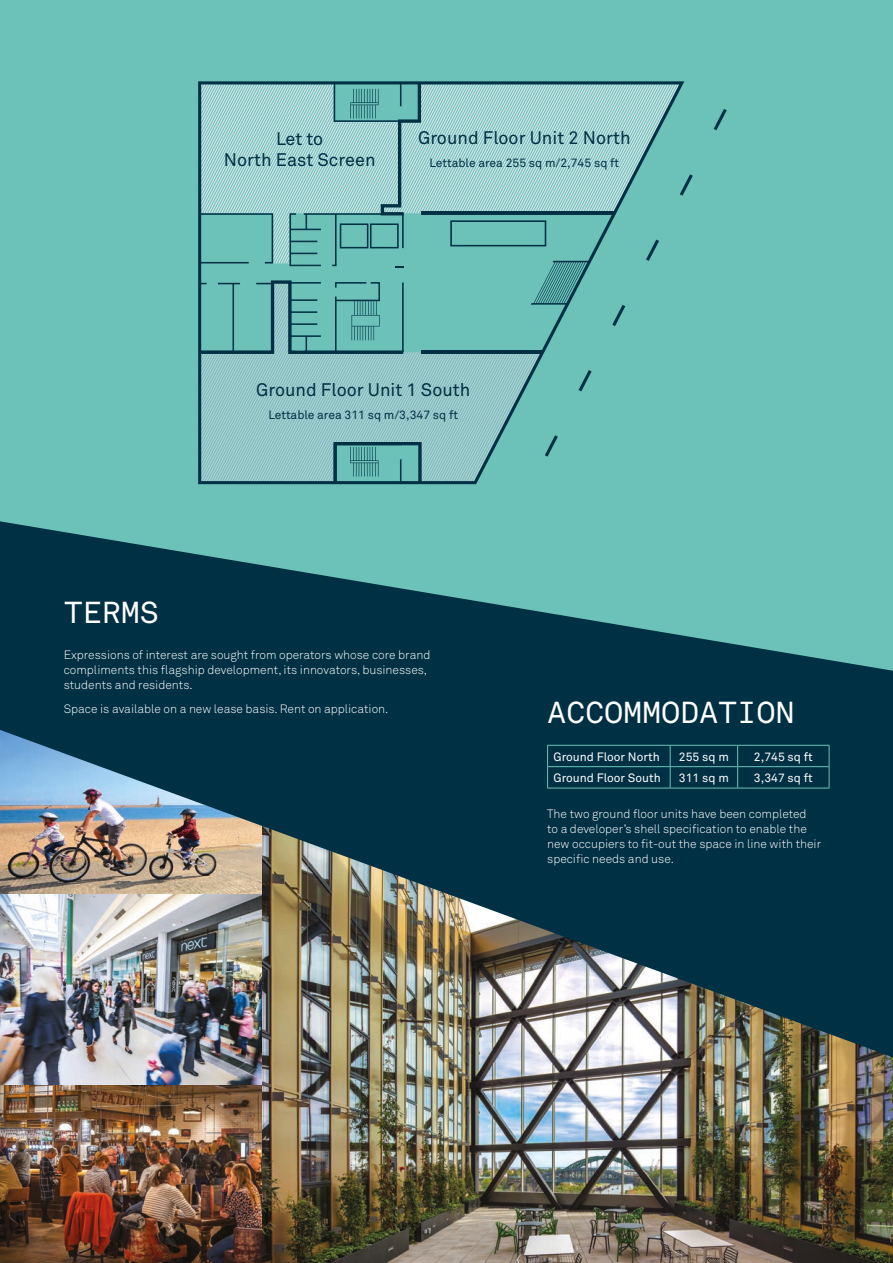
<style>
.page{position:relative;width:893px;height:1263px;background:#fff}
.page>*{position:absolute;margin:0;border:0;box-sizing:border-box;transform-origin:0 0}
.t1{font:30px "Akkurat Std Mono";letter-spacing:.015em;color:#fff}
.t2{font:18px/21.6px "Akkurat Std";color:#003044;text-align:center}
.t3{font:300 12px/15px "Akkurat";color:#fff}
.t4{font:12px "Akkurat Std";color:#fff}
.t5{font:12px "Akkurat Std";color:#003044}
</style>
<div class="page">
<div style="left:0;top:0;width:893px;height:692px;background:#6cc2b9"></div>
<img style="left:262px;top:1057px;width:631px;height:206px">
<img style="left:0;top:1057px;width:262px;height:206px">
<img style="left:0;top:521px;width:893px;height:536px">
<svg style="left:547px;top:746px;width:1px;height:42px"></svg>
<hr style="left:547px;top:745px;width:123px;height:1px;background:#6cc2b9">
<hr style="left:670px;top:745px;width:68px;height:1px;background:#6cc2b9">
<hr style="left:738px;top:745px;width:91px;height:1px;background:#6cc2b9">
<svg style="left:670px;top:746px;width:1px;height:42px"></svg>
<svg style="left:737px;top:746px;width:1px;height:42px"></svg>
<svg style="left:829px;top:746px;width:1px;height:42px"></svg>
<hr style="left:547px;top:766px;width:123px;height:1px;background:#6cc2b9">
<hr style="left:670px;top:766px;width:68px;height:1px;background:#6cc2b9">
<hr style="left:738px;top:766px;width:91px;height:1px;background:#6cc2b9">
<hr style="left:547px;top:788px;width:123px;height:1px;background:#6cc2b9">
<hr style="left:670px;top:788px;width:68px;height:1px;background:#6cc2b9">
<hr style="left:738px;top:788px;width:91px;height:1px;background:#6cc2b9">
<svg style="left:714px;top:109px;width:13px;height:21px"></svg>
<svg style="left:198px;top:81px;width:486px;height:403px"></svg>
<svg style="left:201px;top:83px;width:492px;height:184px"></svg>
<hr style="left:421px;top:212px;width:193px;height:3px;background:#003044">
<svg style="left:200px;top:280px;width:358px;height:202px"></svg>
<h2 class="t2" style="left:224px;top:128px;width:153px">Let to<br>North East Screen</h2>
<h2 class="t2" style="left:418px;top:127px;width:214px">Ground Floor Unit 2 North</h2>
<p class="t5" style="left:430px;top:156px;width:191px">Lettable area 255 sq m/2,745 sq ft</p>
<h2 class="t2" style="left:256px;top:379px;width:216px">Ground Floor Unit 1 South</h2>
<p class="t5" style="left:268px;top:407px;width:191px">Lettable area 311 sq m/3,347 sq ft</p>
<h1 class="t1" style="left:64px;top:594px;width:96px">TERMS</h1>
<p class="t3" style="left:64px;top:647px;width:368px">Expressions of interest are sought from operators whose core brand compliments this flagship development, its innovators, businesses, students and residents.</p>
<p class="t3" style="left:64px;top:701px;width:326px">Space is available on a new lease basis. Rent on application.</p>
<h1 class="t1" style="left:547px;top:694px;width:248px">ACCOMMODATION</h1>
<p class="t4" style="left:554px;top:749px;width:108px">Ground Floor North</p>
<p class="t4" style="left:679px;top:749px;width:51px">255 sq m</p>
<p class="t4" style="left:754px;top:749px;width:60px">2,745 sq ft</p>
<p class="t4" style="left:554px;top:771px;width:109px">Ground Floor South</p>
<p class="t4" style="left:679px;top:771px;width:51px">311 sq m</p>
<p class="t4" style="left:754px;top:771px;width:60px">3,347 sq ft</p>
<p class="t3" style="left:547px;top:806px;width:276px">The two ground floor units have been completed<br>to a developer’s shell specification to enable the new occupiers to fit-out the space in line with their specific needs and use.</p>
</div>
